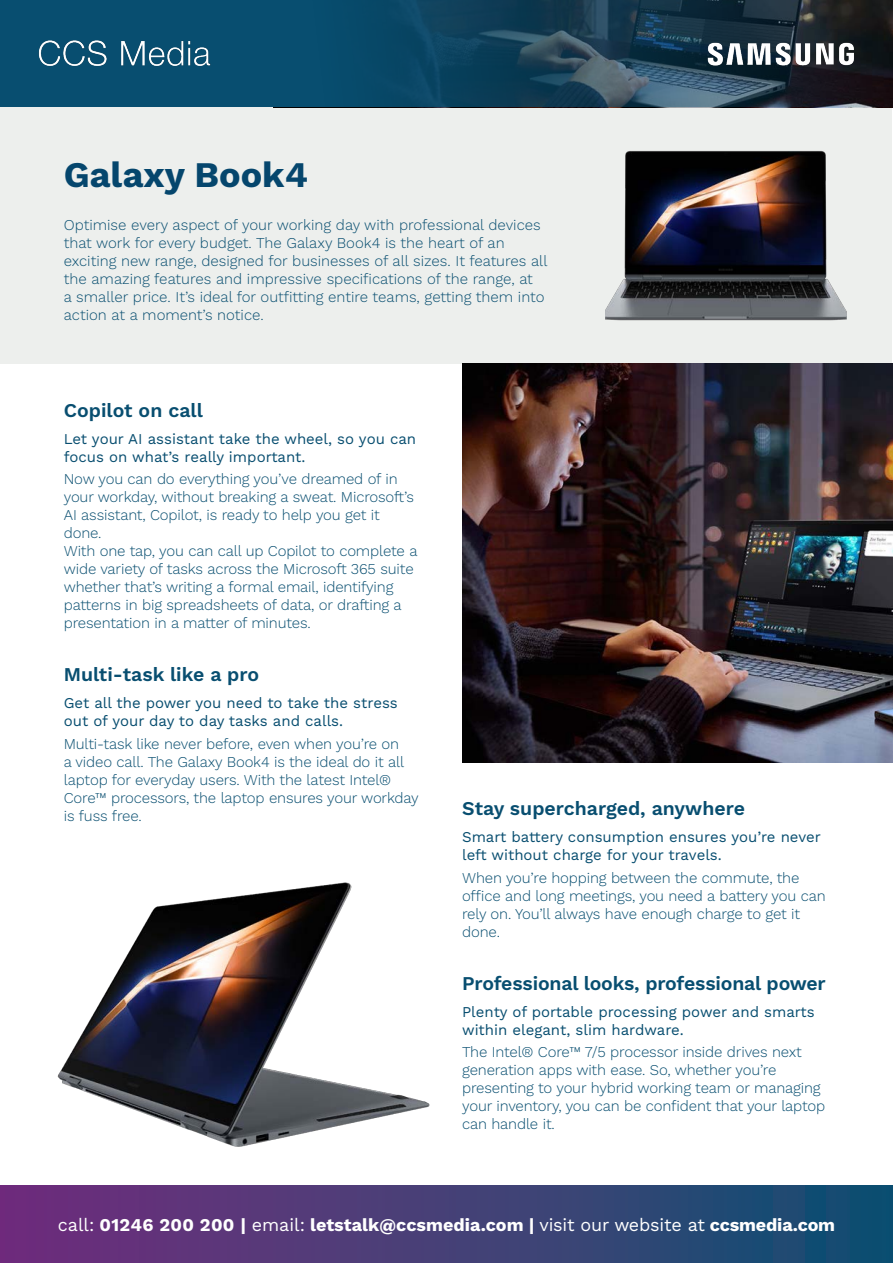
<style>
.page{position:relative;width:893px;height:1263px;background:#fff}
.page>*{position:absolute;margin:0;border:0;box-sizing:border-box;transform-origin:0 0}
.t1{font:700 36px "Work Sans";color:#05466d}
.t2{font:600 19.5px "Work Sans";letter-spacing:-.01em;color:#084e70}
.t3{font:700 18px "Work Sans";color:#fff}
.t4{font:300 15px/18px "Work Sans";letter-spacing:-.01em;color:#084e70}
.t5{font:15px/18px "Work Sans";color:#084e70}
.s1{font-weight:400}
</style>
<div class="page">
<div style="left:1px;top:107px;width:891px;height:257px;background:#edefed"></div>
<img style="left:605px;top:151px;width:241px;height:170px">
<img style="left:57px;top:882px;width:373px;height:265px">
<img style="left:462px;top:363px;width:431px;height:399px">
<svg style="left:0;top:0;width:893px;height:107px;background:#154159"></svg>
<img style="left:10px;top:18px;width:219px;height:72px">
<img style="left:702px;top:35px;width:155px;height:38px">
<div style="left:0;top:1186px;width:893px;height:77px;background:linear-gradient(to right,#742d7c,#105071)"></div>
<p class="t1" style="left:64px;top:147px;width:246px">Galaxy Book4</p>
<p class="t4" style="left:64px;top:216px;width:485px">Optimise every aspect of your working day with professional devices that work for every budget. The Galaxy Book4 is the heart of an exciting new range, designed for businesses of all sizes. It features all the amazing features and impressive specifications of the range, at<br>a smaller price. It’s ideal for outfitting entire teams, getting them into action at a moment’s notice.</p>
<p class="t2" style="left:64px;top:395px;width:141px">Copilot on call</p>
<p class="t5" style="left:64px;top:429px;width:354px">Let your AI assistant take the wheel, so you can focus on what’s really important.</p>
<p class="t4" style="left:64px;top:470px;width:352px">Now you can do everything you’ve dreamed of in your workday, without breaking a sweat. Microsoft’s AI assistant, Copilot, is ready to help you get it done.</p>
<p class="t4" style="left:64px;top:542px;width:355px">With one tap, you can call up Copilot to complete a wide variety of tasks across the Microsoft 365 suite whether that’s writing a formal email, identifying patterns in big spreadsheets of data, or drafting a</p>
<p class="t4" style="left:64px;top:614px;width:249px">presentation in a matter of minutes.</p>
<p class="t2" style="left:64px;top:660px;width:197px">Multi-task like a pro</p>
<p class="t5" style="left:64px;top:693px;width:336px">Get all the power you need to take the stress out of your day to day tasks and calls.</p>
<p class="t4" style="left:64px;top:734px;width:356px">Multi-task like never before, even when you’re on<br>a video call. The Galaxy Book4 is the ideal do it all laptop for everyday users. With the latest Intel® Core™ processors, the laptop ensures your workday is fuss free.</p>
<p class="t2" style="left:462px;top:794px;width:284px">Stay supercharged, anywhere</p>
<p class="t5" style="left:462px;top:828px;width:360px">Smart battery consumption ensures you’re never left without charge for your travels.</p>
<p class="t4" style="left:462px;top:868px;width:365px">When you’re hopping between the commute, the office and long meetings, you need a battery you can rely on. You’ll always have enough charge to get it done.</p>
<p class="t2" style="left:462px;top:968px;width:365px">Professional looks, professional power</p>
<p class="t5" style="left:462px;top:1002px;width:354px">Plenty of portable processing power and smarts within elegant, slim hardware.</p>
<p class="t4" style="left:462px;top:1043px;width:341px">The Intel® Core™ 7/5 processor inside drives next</p>
<p class="t4" style="left:462px;top:1061px;width:365px">generation apps with ease. So, whether you’re presenting to your hybrid working team or managing your inventory, you can be confident that your laptop can handle it.</p>
<p class="t3" style="left:58px;top:1211px;width:779px"><span class="s1">call:</span> 01246 200 200 | <span class="s1">email:</span> letstalk@ccsmedia.com | <span class="s1">visit our website at</span> ccsmedia.com</p>
</div>
